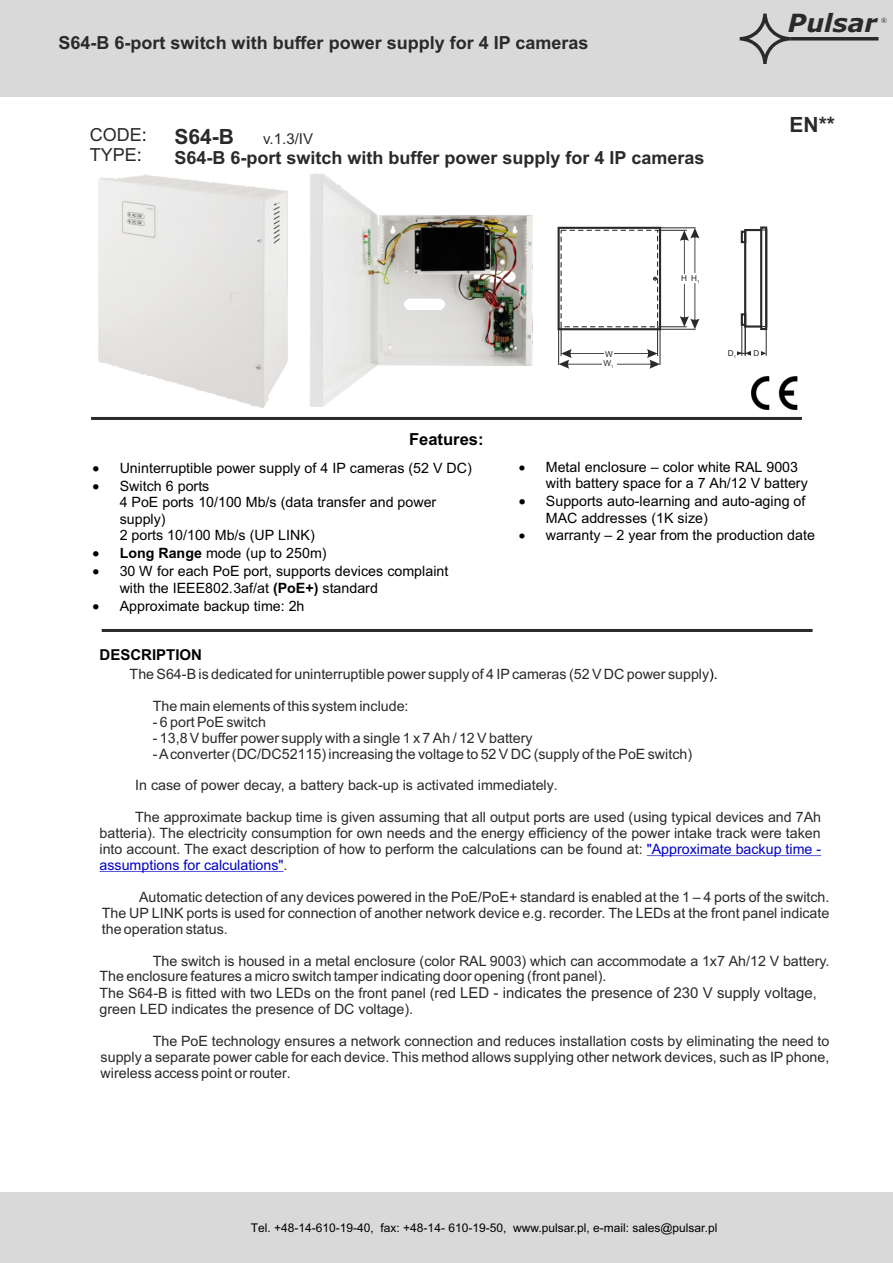
<style>
.page{position:relative;width:893px;height:1263px;background:#fff}
.page>*{position:absolute;margin:0;border:0;box-sizing:border-box;transform-origin:0 0}
.t1{font:italic 700 25.05px "Verdana";color:#2b2929}
.t2{font:700 21px "Arial";color:#2b2929}
.t3{font:700 18px "Arial";color:#2b2929}
.t4{font:18px/20.1px "Arial";color:#2b2929}
.t5{font:700 16.65px "Arial";color:#000}
.t6{font:700 15px "Arial";color:#000}
.t7{font:15px "Arial";color:#2b2929}
.t8{font:14.25px/15.9px "Arial";color:#2b2929;text-align:justify}
.t9{font:14.25px/16.5px "Arial";color:#000}
.t10{font:12px "Arial";color:#000}
.t11{font:8.1px "Arial";color:#2b2929}
.t12{font:7.95px "Times New Roman";color:#2b2929}
.s1{color:#000}
.s2{font-weight:700}
.s3{color:#0000c4}
.s4{font-size:15px}
</style>
<div class="page">
<hr style="left:647px;top:855px;width:174px;height:1px;background:#0000c4">
<hr style="left:100px;top:871px;width:184px;height:1px;background:#0000c4">
<hr style="left:91px;top:417px;width:711px;height:3px;background:#2b2929">
<hr style="left:102px;top:629px;width:711px;height:3px;background:#2b2929">
<div style="left:0;top:1192px;width:893px;height:71px;background:#d9d9d9"></div>
<div style="left:0;top:0;width:893px;height:97px;background:#d9d9d9"></div>
<img style="left:751px;top:376px;width:47px;height:33px">
<svg style="left:740px;top:14px;width:50px;height:50px"></svg>
<svg style="left:790px;top:37px;width:88px;height:4px"></svg>
<div style="left:744px;top:229px;width:23px;height:99px;border:2px solid #2b2929"></div>
<hr style="left:745px;top:230px;width:1px;height:126px;background:#2b2929">
<hr style="left:766px;top:230px;width:1px;height:126px;background:#2b2929">
<div style="left:741px;top:313px;width:5px;height:13px;border:2px solid #2b2929"></div>
<div style="left:741px;top:231px;width:5px;height:12px;border:2px solid #2b2929"></div>
<hr style="left:558px;top:327px;width:1px;height:38px;background:#2b2929">
<hr style="left:660px;top:227px;width:36px;height:1px;background:#2b2929">
<hr style="left:741px;top:314px;width:1px;height:42px;background:#2b2929">
<hr style="left:745px;top:314px;width:1px;height:42px;background:#2b2929">
<svg style="left:737px;top:349px;width:29px;height:7px"></svg>
<svg style="left:759px;top:226px;width:9px;height:105px"></svg>
<svg style="left:559px;top:228px;width:140px;height:141px"></svg>
<img style="left:98px;top:174px;width:190px;height:234px">
<img style="left:310px;top:174px;width:223px;height:233px">
<p class="t3" style="left:59px;top:35px;width:531px">S64-B 6-port switch with buffer power supply for 4 IP cameras</p>
<p class="t4" style="left:90px;top:127px;width:59px">CODE<span class="s1">:<br></span>TYPE<span class="s1">:</span></p>
<h2 class="t2" style="left:175px;top:128px;width:61px">S64-B</h2>
<p class="t7" style="left:263px;top:133px;width:51px">v.1.3/IV</p>
<p class="t3" style="left:175px;top:151px;width:531px">S64-B 6-port switch with buffer power supply for 4 IP cameras</p>
<h1 class="t1" style="left:788px;top:13px;width:91px">Pulsar</h1>
<p class="t12" style="left:881px;top:17px;width:8px">®</p>
<h2 class="t2" style="left:789px;top:117px;width:47px">EN**</h2>
<p class="t11" style="left:605px;top:351px;width:9px">W</p>
<p class="t11" style="left:603px;top:360px;width:11px">W<sub>1</sub></p>
<p class="t11" style="left:681px;top:276px;width:7px">H</p>
<p class="t11" style="left:691px;top:276px;width:10px">H<sub>1</sub></p>
<p class="t11" style="left:728px;top:350px;width:10px">D<sub>1</sub></p>
<p class="t11" style="left:753px;top:350px;width:7px">D</p>
<p class="t5" style="left:409px;top:433px;width:76px">Features:</p>
<p class="t9" style="left:93px;top:461px;width:381px">• Uninterruptible power supply of 4 IP cameras (52 V DC)</p>
<p class="t9" style="left:120px;top:479px;width:318px;text-indent:-27px">• Switch 6 ports<br>4 PoE ports 10/100 Mb/s (data transfer and power supply)<br>2 ports 10/100 Mb/s (UP LINK)</p>
<p class="t9" style="left:93px;top:546px;width:236px">• <span class="s2">Long Range</span> mode (up to 250m)</p>
<p class="t9" style="left:120px;top:564px;width:330px;text-indent:-27px">• 30 W for each PoE port, supports devices complaint with the IEEE802.3af/at <span class="s2">(PoE+)</span> standard</p>
<p class="t9" style="left:93px;top:599px;width:213px">• Approximate backup time: 2h</p>
<p class="t9" style="left:546px;top:460px;width:263px;text-indent:-27px">• Metal enclosure – color white RAL 9003 with battery space for a 7 Ah/12 V battery</p>
<p class="t9" style="left:546px;top:495px;width:261px;text-indent:-27px">• Supports auto-learning and auto-aging of<br>MAC addresses (1K size)</p>
<p class="t9" style="left:519px;top:528px;width:298px">• warranty – 2 year from the production date</p>
<p class="t6" style="left:100px;top:649px;width:104px">DESCRIPTION</p>
<p class="t8" style="left:130px;top:667px;width:590px">The S -B is dedicated for uninterruptible power supply of 4 IPcameras (52 V DC power supply<span class="s1">).</span></p>
<p class="t8" style="left:153px;top:699px;width:257px">The main elements of this system include:</p>
<p class="t8" style="left:153px;top:715px;width:115px">- 6 port PoE switch</p>
<p class="t8" style="left:153px;top:731px;width:381px">- 13,8 V buffer power supply with a single 1 x 7 Ah / 12 V battery</p>
<p class="t8" style="left:153px;top:747px;width:541px">- Aconverter (DC/DC52115) increasing the voltage to 52 V DC (supply of the PoE switch)</p>
<p class="t8" style="left:135px;top:779px;width:424px">In case of power decay, a battery back-up is activated immediately.</p>
<p class="t8" style="left:100px;top:811px;width:723px;text-indent:36px">The approximate backup time is given assuming that all output ports are used (using typical devices and 7Ah batteria). The electricity consumption for own needs and the energy efficiency of the power intake track were taken into account. The exact description of how to perform the calculations can be found at: <span class="s3">"Approximate backup time - assumptions for calculations"</span>.</p>
<p class="t8" style="left:102px;top:890px;width:729px;text-indent:37px">Automatic detection of any devices powered in the PoE/PoE+ standard is enabled at the 1 – 4 ports of the switch.<br>The UP LINK ports is used for connection of another network device e.g. recorder. The LEDs at the front panel indicate the operation status.</p>
<p class="t8" style="left:100px;top:954px;width:731px;text-align:left;text-indent:53px">The switch is housed in a metal enclosure (color RAL 9003) which can accommodate a 1x7 Ah/12 V battery.<br>The enclosure features a micro switch tamper indicating door opening (front panel).<br>The S64-B is fitted with two LEDs on the front panel (r<span class="s4">ed LED - indicates the presence of 230 V supply voltage</span>, green LED indicates the presence of DC voltage).</p>
<p class="t8" style="left:101px;top:1034px;width:730px;text-indent:52px">The PoE technology ensures a network connection and reduces installation costs by eliminating the need to supply a separate power cable for each device. This method allows supplying other network devices, such as IP phone, wireless access point or router.</p>
<p class="t8" style="left:166px;top:667px;width:17px">64</p>
<p class="t10" style="left:251px;top:1224px;width:468px">Tel. +48-14-610-19-40, fax: +48-14- 610-19-50, www.pulsar.pl, e-mail: sales@pulsar.pl</p>
</div>
